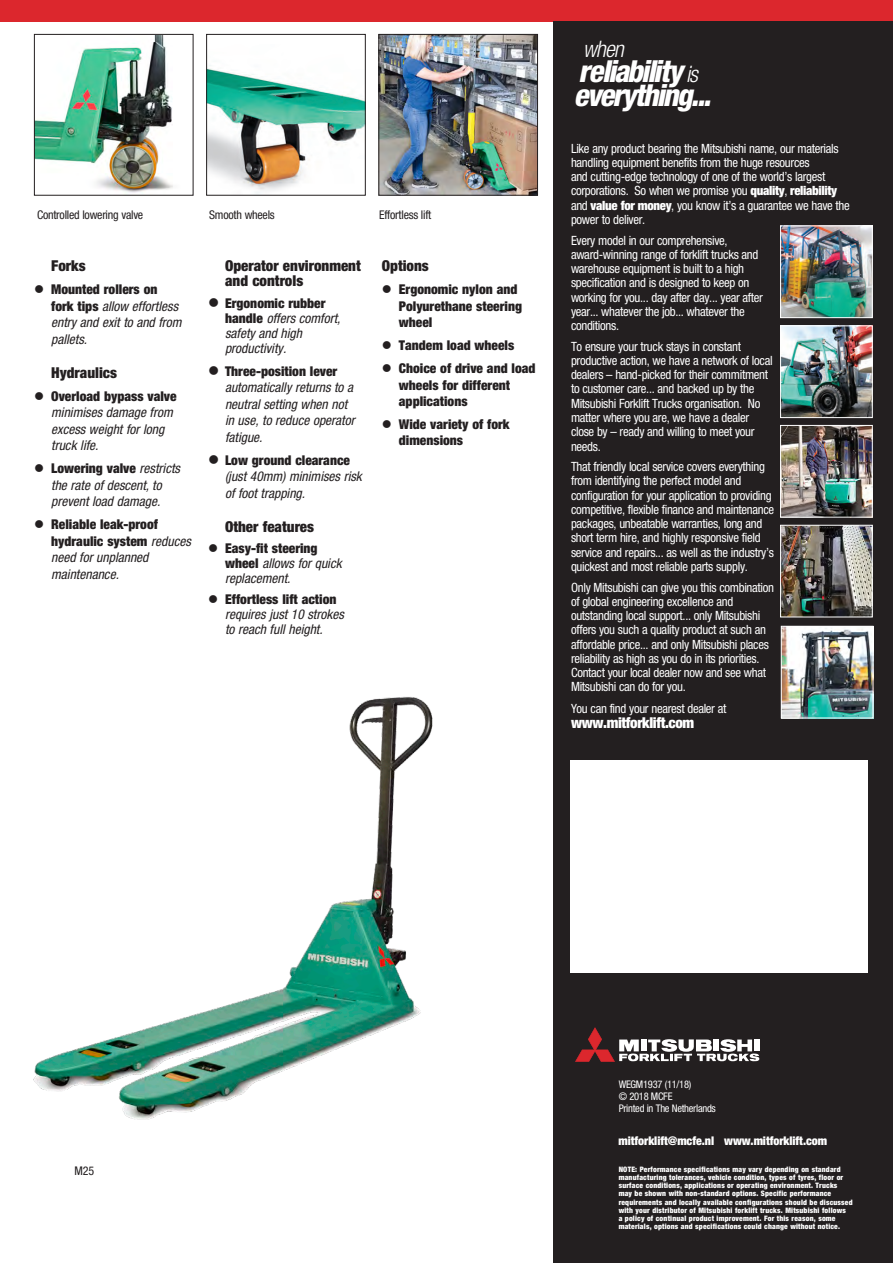
<style>
.page{position:relative;width:893px;height:1263px;background:#fff}
.page>*{position:absolute;margin:0;border:0;box-sizing:border-box;transform-origin:0 0}
.t1{font:italic 800 condensed 30.3px/24px "Helvetica Neue";color:#fff}
.t2{font:italic 300 condensed 22.8px "Helvetica Neue";color:#fff}
.FC_section_header{font:900 condensed 15px/15px "Helvetica Neue LT Pro";color:#231f20}
.Back_Page-Body_Text{font:900 condensed 15px "Helvetica Neue LT Pro";letter-spacing:-.025em;color:#fff}
.t3{font:italic condensed 13.5px/16.5px "Helvetica Neue LT Pro";color:#231f20}
.t4{font:900 condensed 13.5px/16.5px "Helvetica Neue LT Pro";color:#231f20}
.Back_Page-Body_Text-2{font:condensed 12.75px/14.2px "Helvetica Neue LT Pro";letter-spacing:-.025em;color:#fff}
.BC_captions{font:condensed 12px "Helvetica Neue LT Pro";letter-spacing:-.02em;color:#231f20}
.BC_email{font:900 condensed 12px "Helvetica Neue LT Pro";letter-spacing:-.005em;color:#fff}
.BC_part_number{font:condensed 10.5px "Helvetica Neue LT Pro";letter-spacing:-.025em;color:#fff}
.BC_disclaimer{font:900 condensed 7.5px/8.2px "Helvetica Neue LT Pro";letter-spacing:.025em;color:#fff}
.s1{font-weight:900;font-style:normal}
.s2{font-weight:300;font-size:22.8px}
.s3{font-weight:900}
</style>
<div class="page">
<div style="left:0;top:0;width:893px;height:21px;background:#dc272d"></div>
<img style="left:36px;top:36px;width:137px;height:157px">
<div style="left:34px;top:34px;width:159px;height:162px;border:1px solid #231f20"></div>
<img style="left:208px;top:65px;width:156px;height:129px">
<div style="left:206px;top:34px;width:160px;height:162px;border:1px solid #231f20"></div>
<img style="left:380px;top:36px;width:156px;height:158px">
<div style="left:378px;top:34px;width:160px;height:162px;border:1px solid #231f20"></div>
<img style="left:33px;top:642px;width:521px;height:540px">
<div style="left:554px;top:21px;width:339px;height:1242px;background:#231f20"></div>
<div style="left:570px;top:760px;width:297px;height:213px;background:#fff"></div>
<img style="left:782px;top:228px;width:89px;height:88px">
<div style="left:780px;top:226px;width:93px;height:92px;border:1px solid #fff"></div>
<img style="left:782px;top:327px;width:89px;height:89px">
<div style="left:780px;top:325px;width:93px;height:93px;border:1px solid #fff"></div>
<img style="left:782px;top:427px;width:89px;height:88px">
<div style="left:780px;top:425px;width:93px;height:92px;border:1px solid #fff"></div>
<img style="left:782px;top:527px;width:89px;height:88px">
<div style="left:780px;top:525px;width:93px;height:92px;border:1px solid #fff"></div>
<img style="left:783px;top:628px;width:88px;height:88px">
<div style="left:781px;top:626px;width:92px;height:92px;border:1px solid #fff"></div>
<svg style="left:575px;top:1027px;width:184px;height:35px"></svg>
<p class="BC_captions" style="left:37px;top:208px;width:108px">Controlled lowering valve</p>
<p class="FC_section_header" style="left:51px;top:258px;width:36px">Forks</p>
<p class="t3" style="left:51px;top:282px;width:132px"><span class="s1">Mounted rollers on fork tips</span> allow effortless entry and exit to and from pallets.</p>
<p class="FC_section_header" style="left:51px;top:365px;width:67px">Hydraulics</p>
<p class="t3" style="left:51px;top:388px;width:127px"><span class="s1">Overload bypass valve </span>minimises damage from excess weight for long truck life.</p>
<p class="t3" style="left:51px;top:460px;width:130px"><span class="s1">Lowering valve</span> restricts the rate of descent, to prevent load damage.</p>
<p class="t3" style="left:51px;top:516px;width:141px"><span class="s1">Reliable leak-proof hydraulic system</span> reduces need for unplanned maintenance.</p>
<p class="BC_captions" style="left:209px;top:208px;width:67px">Smooth wheels</p>
<p class="BC_captions" style="left:379px;top:208px;width:54px">Effortless lift</p>
<p class="FC_section_header" style="left:225px;top:258px;width:137px">Operator environment and controls</p>
<p class="t3" style="left:225px;top:296px;width:117px;line-height:15px"><span class="s1">Ergonomic rubber handle</span> offers comfort, safety and high productivity.</p>
<p class="t3" style="left:225px;top:363px;width:131px"><span class="s1">Three-position lever </span>automatically returns to a neutral setting when not in use, to reduce operator fatigue.</p>
<p class="t3" style="left:225px;top:452px;width:138px"><span class="s1">Low ground clearance </span>(just 40mm) minimises risk of foot trapping.</p>
<p class="FC_section_header" style="left:225px;top:519px;width:91px">Other features</p>
<p class="t3" style="left:225px;top:541px;width:118px;line-height:15px"><span class="s1">Easy-fit steering wheel</span> allows for quick replacement.</p>
<p class="t3" style="left:225px;top:592px;width:120px;line-height:15px"><span class="s1">Effortless lift action </span>requires just 10 strokes to reach full height.</p>
<p class="FC_section_header" style="left:382px;top:258px;width:48px">Options</p>
<p class="t4" style="left:399px;top:281px;width:125px">Ergonomic nylon and<br>Polyurethane steering wheel</p>
<p class="t4" style="left:399px;top:337px;width:117px">Tandem load wheels</p>
<p class="t4" style="left:399px;top:360px;width:138px">Choice of drive and load wheels for different applications</p>
<p class="t4" style="left:399px;top:416px;width:112px">Wide variety of fork dimensions</p>
<p class="t2" style="left:583px;top:36px;width:47px">when</p>
<p class="t1" style="left:574px;top:58px;width:146px">reliability<span class="s2">is </span>everything...</p>
<p class="Back_Page-Body_Text-2" style="left:571px;top:141px;width:280px">Like any product bearing the Mitsubishi name, our materials handling equipment benefits from the huge resources<br>and cutting-edge technology of one of the world’s largest corporations. So when we promise you <span class="s3">quality</span>, <span class="s3">reliability </span>and <span class="s3">value for money</span>, you know it’s a guarantee we have the power to deliver.</p>
<p class="Back_Page-Body_Text-2" style="left:571px;top:233px;width:193px">Every model in our comprehensive, award-winning range of forklift trucks and warehouse equipment is built to a high specification and is designed to keep on working for you... day after day... year after year... whatever the job... whatever the conditions.</p>
<p class="Back_Page-Body_Text-2" style="left:571px;top:339px;width:203px">To ensure your truck stays in constant productive action, we have a network of local dealers – hand-picked for their commitment to customer care... and backed up by the Mitsubishi Forklift Trucks organisation. No matter where you are, we have a dealer close by – ready and willing to meet your needs.</p>
<p class="Back_Page-Body_Text-2" style="left:571px;top:459px;width:205px">That friendly local service covers everything from identifying the perfect model and configuration for your application to providing competitive, flexible finance and maintenance packages, unbeatable warranties, long and short term hire, and highly responsive field service and repairs... as well as the industry’s quickest and most reliable parts supply.</p>
<p class="Back_Page-Body_Text-2" style="left:571px;top:580px;width:205px">Only Mitsubishi can give you this combination of global engineering excellence and outstanding local support... only Mitsubishi offers you such a quality product at such an affordable price... and only Mitsubishi places reliability as high as you do in its priorities.<br>Contact your local dealer now and see what Mitsubishi can do for you.</p>
<p class="Back_Page-Body_Text-2" style="left:571px;top:701px;width:157px">You can find your nearest dealer at</p>
<p class="Back_Page-Body_Text" style="left:571px;top:713px;width:125px">www.mitforklift.com</p>
<p class="BC_captions" style="left:75px;top:1164px;width:21px">M25</p>
<p class="BC_part_number" style="left:619px;top:1078px;width:74px">WEGM1937 (11/18)</p>
<p class="BC_part_number" style="left:619px;top:1090px;width:55px">© 2018 MCFE</p>
<p class="BC_part_number" style="left:619px;top:1102px;width:99px">Printed in The Netherlands</p>
<p class="BC_email" style="left:618px;top:1133px;width:210px">mitforklift@mcfe.nl www.mitforklift.com</p>
<p class="BC_disclaimer" style="left:619px;top:1165px;width:235px">NOTE: Performance specifications may vary depending on standard manufacturing tolerances, vehicle condition, types of tyres, floor or surface conditions, applications or operating environment. Trucks may be shown with non-standard options. Specific performance requirements and locally available configurations should be discussed with your distributor of Mitsubishi forklift trucks. Mitsubishi follows<br>a policy of continual product improvement. For this reason, some materials, options and specifications could change without notice.</p>
</div>
